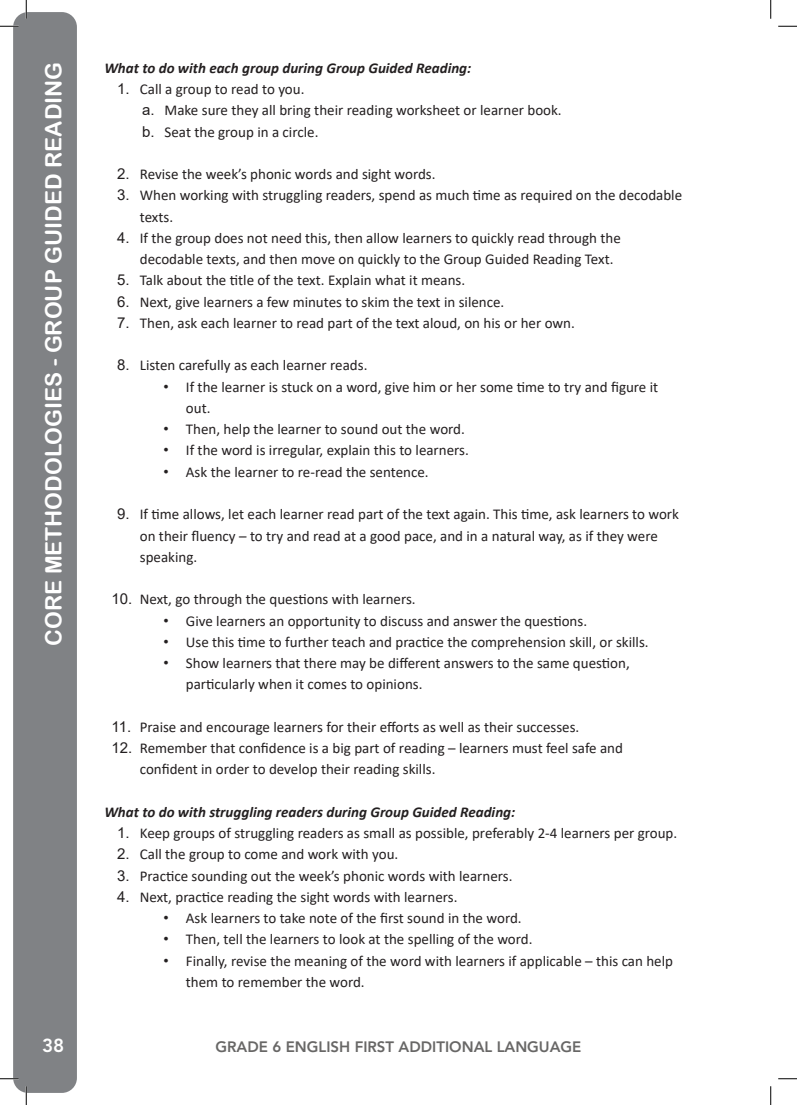
<style>
.page{position:relative;width:797px;height:1105px;background:#fff}
.page>*{position:absolute;margin:0;border:0;box-sizing:border-box;transform-origin:0 0}
.t1{font:22.5px "Arial Rounded MT Bold";color:#fff}
.t2{font:800 18.75px "Avenir LT Std";color:#fff}
.t3{font:15px/21.2px "Calibri";color:#231f20}
.Normal_wrd_8{font:italic 700 15px "Calibri";color:#231f20}
.t4{font:800 15px "Avenir LT Std";color:#686766}
.s1{font-family:"Arial"}
</style>
<div class="page">
<div style="left:13px;top:12px;width:64px;height:1081px;background:#808285;border-radius:15px"></div>
<svg style="left:0;top:25px;width:19px;height:2px"></svg>
<svg style="left:778px;top:25px;width:19px;height:2px"></svg>
<svg style="left:0;top:1078px;width:19px;height:1px"></svg>
<svg style="left:778px;top:1078px;width:19px;height:1px"></svg>
<svg style="left:25px;top:0;width:2px;height:19px"></svg>
<svg style="left:25px;top:1086px;width:2px;height:19px"></svg>
<svg style="left:770px;top:0;width:1px;height:19px"></svg>
<svg style="left:770px;top:1086px;width:1px;height:19px"></svg>
<p class="t1" style="left:40px;top:646px;width:585px;rotate:-90deg">CORE METHODOLOGIES - GROUP GUIDED READING</p>
<p class="Normal_wrd_8" style="left:104px;top:57px;width:368px">What to do with each group during Group Guided Reading:</p>
<p class="t3" style="left:117px;top:78px;width:189px"><span class="s1">1.</span> Call a group to read to you.</p>
<p class="t3" style="left:142px;top:99px;width:421px"><span class="s1">a.</span> Make sure they all bring their reading worksheet or learner book.</p>
<p class="t3" style="left:142px;top:121px;width:178px"><span class="s1">b.</span> Seat the group in a circle.</p>
<p class="t3" style="left:117px;top:163px;width:320px"><span class="s1">2.</span> Revise the week’s phonic words and sight words.</p>
<p class="t3" style="left:140px;top:184px;width:544px;text-indent:-22px"><span class="s1">3.</span> When working with struggling readers, spend as much time as required on the decodable texts.</p>
<p class="t3" style="left:140px;top:227px;width:482px;text-indent:-22px"><span class="s1">4.</span> If the group does not need this, then allow learners to quickly read through the decodable texts, and then move on quickly to the Group Guided Reading Text.</p>
<p class="t3" style="left:117px;top:269px;width:349px"><span class="s1">5.</span> Talk about the title of the text. Explain what it means.</p>
<p class="t3" style="left:117px;top:291px;width:388px"><span class="s1">6.</span> Next, give learners a few minutes to skim the text in silence.</p>
<p class="t3" style="left:117px;top:312px;width:459px"><span class="s1">7.</span> Then, ask each learner to read part of the text aloud, on his or her own.</p>
<p class="t3" style="left:117px;top:354px;width:252px"><span class="s1">8.</span> Listen carefully as each learner reads.</p>
<p class="t3" style="left:186px;top:376px;width:474px;text-indent:-22px"><span class="s1">•</span> If the learner is stuck on a word, give him or her some time to try and figure it out.</p>
<p class="t3" style="left:163px;top:418px;width:303px"><span class="s1">•</span> Then, help the learner to sound out the word.</p>
<p class="t3" style="left:163px;top:439px;width:307px"><span class="s1">•</span> If the word is irregular, explain this to learners.</p>
<p class="t3" style="left:163px;top:461px;width:267px"><span class="s1">•</span> Ask the learner to re-read the sentence.</p>
<p class="t3" style="left:140px;top:503px;width:540px;text-indent:-22px"><span class="s1">9.</span> If time allows, let each learner read part of the text again. This time, ask learners to work on their fluency – to try and read at a good pace, and in a natural way, as if they were speaking.</p>
<p class="t3" style="left:111px;top:588px;width:306px"><span class="s1">10.</span> Next, go through the questions with learners.</p>
<p class="t3" style="left:163px;top:609px;width:425px"><span class="s1">•</span> Give learners an opportunity to discuss and answer the questions.</p>
<p class="t3" style="left:163px;top:631px;width:487px"><span class="s1">•</span> Use this time to further teach and practice the comprehension skill, or skills.</p>
<p class="t3" style="left:186px;top:652px;width:445px;text-indent:-22px"><span class="s1">•</span> Show learners that there may be different answers to the same question, particularly when it comes to opinions.</p>
<p class="t3" style="left:111px;top:716px;width:469px"><span class="s1">11.</span> Praise and encourage learners for their efforts as well as their successes.</p>
<p class="t3" style="left:140px;top:737px;width:485px;text-indent:-28px"><span class="s1">12.</span> Remember that confidence is a big part of reading – learners must feel safe and confident in order to develop their reading skills.</p>
<p class="Normal_wrd_8" style="left:104px;top:801px;width:412px">What to do with struggling readers during Group Guided Reading:</p>
<p class="t3" style="left:117px;top:822px;width:561px"><span class="s1">1.</span> Keep groups of struggling readers as small as possible, preferably 2-4 learners per group.</p>
<p class="t3" style="left:117px;top:843px;width:282px"><span class="s1">2.</span> Call the group to come and work with you.</p>
<p class="t3" style="left:117px;top:864px;width:396px"><span class="s1">3.</span> Practice sounding out the week’s phonic words with learners.</p>
<p class="t3" style="left:117px;top:886px;width:342px"><span class="s1">4.</span> Next, practice reading the sight words with learners.</p>
<p class="t3" style="left:163px;top:907px;width:360px"><span class="s1">•</span> Ask learners to take note of the first sound in the word.</p>
<p class="t3" style="left:163px;top:928px;width:370px"><span class="s1">•</span> Then, tell the learners to look at the spelling of the word.</p>
<p class="t3" style="left:186px;top:949px;width:488px;text-indent:-22px"><span class="s1">•</span> Finally, revise the meaning of the word with learners if applicable – this can help them to remember the word.</p>
<p class="t2" style="left:42px;top:1034px;width:24px">38</p>
<p class="t4" style="left:215px;top:1038px;width:367px">GRADE 6 ENGLISH FIRST ADDITIONAL LANGUAGE</p>
</div>
